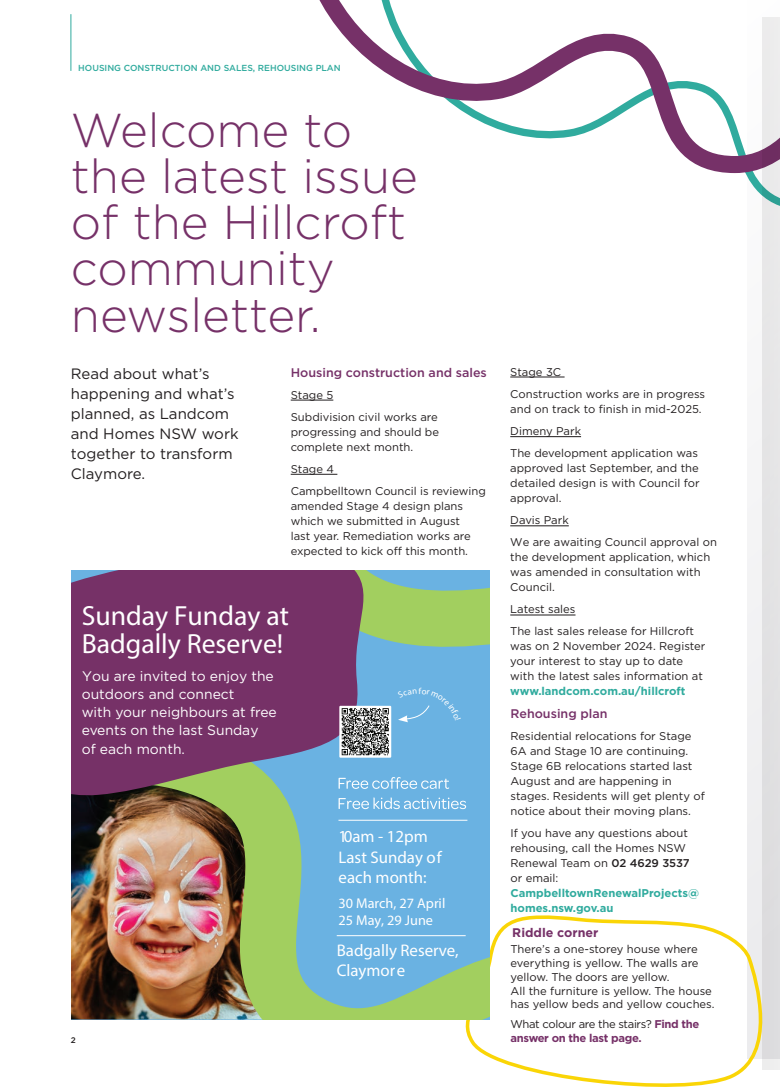
<style>
.page{position:relative;width:780px;height:1088px;background:#fff}
.page>*{position:absolute;margin:0;border:0;box-sizing:border-box;transform-origin:0 0}
.t1{font:300 47.5px/46.2px "Gotham";color:#763168}
.t2{font:27.75px/27.8px "Myriad Pro";color:#fff}
.t3{font:16.88px/20.2px "Myriad Pro";color:#fff}
.Intro_Para{font:15px/20px "Gotham";color:#231f20}
.t4{font:14.25px/17.1px "Myriad Pro";color:#fff}
.t5{font:13.88px/18.1px "Gotham";color:#fff}
.H1_Subheading{font:500 12.5px "Gotham";color:#763168}
.Captions{font:500 12.5px "Gotham";color:#763168}
.Captions-2{font:700 12.5px "Gotham";color:#763168}
.Captions-3{font:11.25px/15px "Gotham";color:#231f20}
.H1_Subheading-2{font:11.25px/15px "Gotham";color:#231f20;text-align:justify}
.Captions-4{font:700 11.25px/13.6px "Gotham";letter-spacing:-.03em;color:#763168}
.Content_Header{font:500 8.75px "Gotham";color:#30ab9e}
.t6{font:500 8.12px "Gotham";color:#231f20}
.s1{font-weight:700;color:#30ab9e}
.s2{font-weight:500}
.s3{font-weight:400;color:#231f20}
</style>
<div class="page">
<div style="left:746px;top:0;width:34px;height:1059px;background:#f4f4f5"></div>
<svg style="left:319px;top:0;width:458px;height:181px"></svg>
<hr style="left:291px;top:400px;width:42px;height:1px;background:#231f20">
<hr style="left:291px;top:474px;width:46px;height:1px;background:#231f20">
<hr style="left:510px;top:377px;width:54px;height:1px;background:#231f20">
<hr style="left:71px;top:14px;width:1px;height:57px;background:#30ab9e">
<svg style="left:456px;top:913px;width:306px;height:174px"></svg>
<img style="left:71px;top:570px;width:418px;height:449px">
<svg style="left:71px;top:570px;width:308px;height:227px;background:#764570"></svg>
<svg style="left:339px;top:706px;width:52px;height:52px"></svg>
<svg style="left:342px;top:708px;width:47px;height:47px;background:#7d7e7d"></svg>
<svg style="left:495px;top:1031px;width:7px;height:7px"></svg>
<svg style="left:338px;top:777px;width:111px;height:12px"></svg>
<svg style="left:338px;top:797px;width:128px;height:12px;background:#8dc4e8"></svg>
<hr style="left:338px;top:820px;width:129px;height:1px;background:#fff">
<hr style="left:337px;top:935px;width:128px;height:1px;background:#fff">
<div style="left:762px;top:18px;width:18px;height:1052px;background:#e3e3e4"></div>
<hr style="left:510px;top:436px;width:71px;height:1px;background:#231f20">
<hr style="left:510px;top:526px;width:58px;height:1px;background:#231f20">
<hr style="left:510px;top:615px;width:65px;height:1px;background:#231f20">
<div style="left:397px;top:687px;width:64px;height:35px;background:#6ab2e2"></div>
<p class="Content_Header" style="left:78px;top:62px;width:264px">HOUSING CONSTRUCTION AND SALES, REHOUSING PLAN</p>
<p class="t1" style="left:71px;top:105px;width:348px">Welcome to the latest issue of the Hillcroft community newsletter.</p>
<p class="Intro_Para" style="left:71px;top:363px;width:169px">Read about what’s happening and what’s planned, as Landcom and Homes NSW work together to transform<br>Claymore.</p>
<p class="H1_Subheading" style="left:291px;top:364px;width:198px">Housing construction and sales</p>
<p class="H1_Subheading-2" style="left:291px;top:387px;width:44px">Stage 5</p>
<p class="H1_Subheading-2" style="left:291px;top:409px;width:150px">Subdivision civil works are progressing and should be complete next month.</p>
<p class="H1_Subheading-2" style="left:291px;top:461px;width:45px">Stage 4</p>
<p class="H1_Subheading-2" style="left:291px;top:483px;width:197px;text-align:left">Campbelltown Council is reviewing amended Stage 4 design plans which we submitted in August<br>last year. Remediation works are expected to kick off this month.</p>
<h2 class="t2" style="left:82px;top:602px;width:209px">Sunday Funday at<br>Badgally Reserve!</h2>
<p class="t5" style="left:82px;top:667px;width:197px">You are invited to enjoy the outdoors and connect<br>with your neighbours at free events on the last Sunday<br>of each month.</p>
<p class="t6" style="left:71px;top:1035px;width:6px">2</p>
<h3 class="t3" style="left:338px;top:826px;width:105px">10am - 12pm<br>Last Sunday of each month:</h3>
<p class="t4" style="left:338px;top:894px;width:108px">30 March, 27 April<br>25 May, 29 June</p>
<h3 class="t3" style="left:337px;top:940px;width:123px">Badgally Reserve,<br>Claymore</h3>
<p class="H1_Subheading-2" style="left:510px;top:364px;width:52px">Stage 3C</p>
<p class="Captions-3" style="left:510px;top:386px;width:196px">Construction works are in progress and on track to finish in mid-2025.</p>
<p class="Captions-3" style="left:510px;top:419px;width:189px;line-height:22.1px">Dimeny Park<br>The development application was</p>
<p class="Captions-3" style="left:510px;top:460px;width:191px;text-align:justify">approved last September, and the detailed design is with Council for approval.</p>
<p class="Captions-3" style="left:510px;top:508px;width:208px;line-height:22.1px">Davis Park<br>We are awaiting Council approval on</p>
<p class="Captions-3" style="left:510px;top:549px;width:201px">the development application, which was amended in consultation with<br>Council.</p>
<p class="Captions-3" style="left:510px;top:598px;width:185px;line-height:22.1px">Latest sales<br>The last sales release for Hillcroft</p>
<p class="Captions-3" style="left:510px;top:638px;width:197px">was on 2 November 2024. Register your interest to stay up to date with the latest sales information at <span class="s1">www.landcom.com.au/hillcroft</span></p>
<p class="Captions" style="left:510px;top:705px;width:98px">Rehousing plan</p>
<p class="Captions-3" style="left:510px;top:728px;width:196px">Residential relocations for Stage<br>6A and Stage 10 are continuing.<br>Stage 6B relocations started last<br>August and are happening in stages. Residents will get plenty of notice about their moving plans.</p>
<p class="Captions-3" style="left:510px;top:825px;width:190px">If you have any questions about rehousing, call the Homes NSW<br>Renewal Team on <span class="s2">02 4629 3537 </span>or email:<br><span class="s1">CampbelltownRenewalProjects@ homes.nsw.gov.au</span></p>
<p class="Captions-2" style="left:512px;top:924px;width:88px">Riddle corner</p>
<p class="Captions-3" style="left:510px;top:942px;width:205px;line-height:13.8px">There’s a one-storey house where everything is yellow. The walls are yellow. The doors are yellow.<br>All the furniture is yellow. The house has yellow beds and yellow couches.</p>
<p class="Captions-4" style="left:510px;top:1017px;width:190px"><span class="s3">What colour are the stairs?</span> Find the answer on the last page.</p>
</div>
